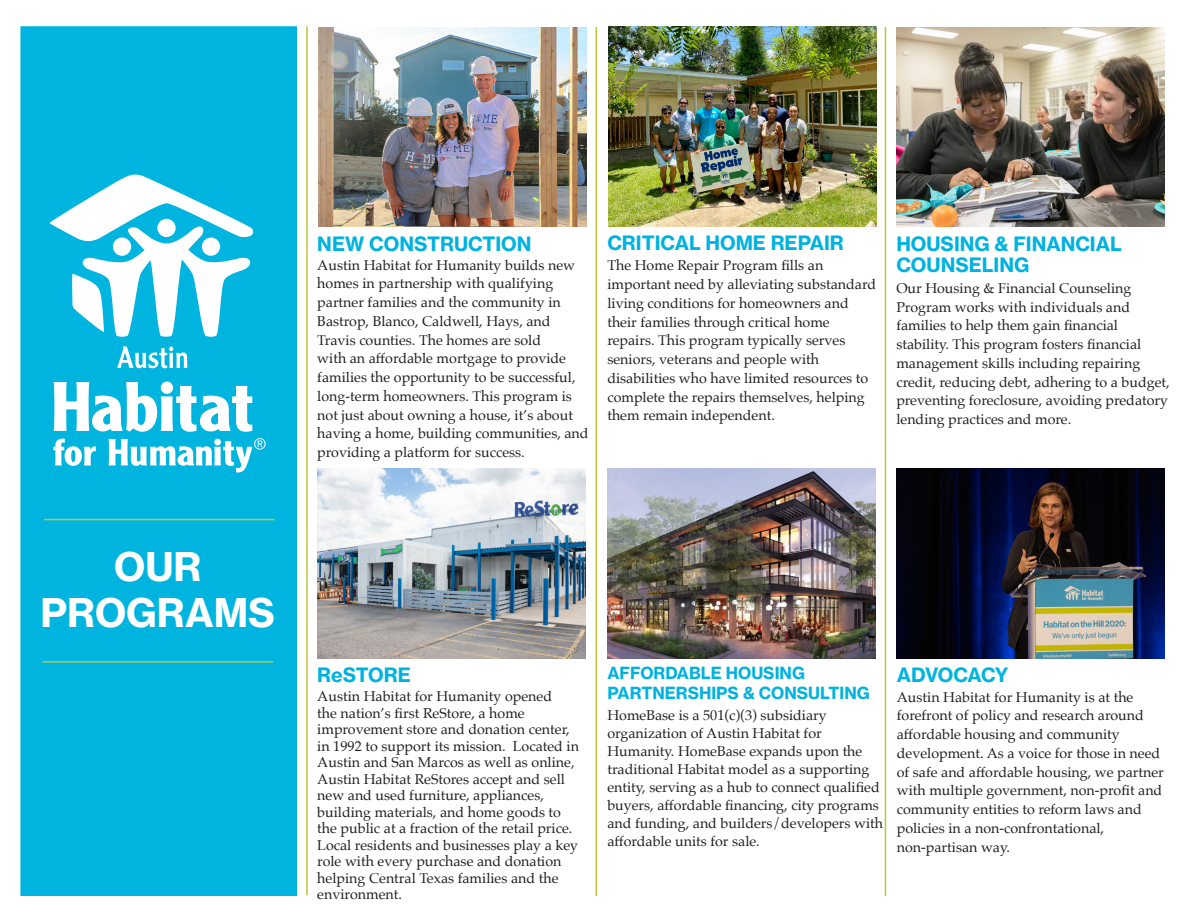
<style>
.page{position:relative;width:1188px;height:918px;background:#fff}
.page>*{position:absolute;margin:0;border:0;box-sizing:border-box;transform-origin:0 0}
.t1{font:39px "N Haas Grotesk TX Pro 75 Bd";color:#fff}
.t2{font:19.5px/21px "N Haas Grotesk TX Pro 75 Bd";color:#00b2df}
.t3{font:19.5px "N Haas Grotesk TX Pro 75 Bd";letter-spacing:-.035em;color:#00b4e0}
.t4{font:16.5px/19.8px "N Haas Grotesk TX Pro 75 Bd";color:#00b2df}
.t5{font:14.25px/18.8px "Palatino";color:#231f20}
</style>
<div class="page">
<div style="left:20px;top:26px;width:277px;height:870px;background:#00b4e0;border:2px solid #00b4e0"></div>
<img style="left:317px;top:468px;width:268px;height:191px">
<img style="left:608px;top:26px;width:268px;height:200px">
<img style="left:607px;top:468px;width:269px;height:191px">
<img style="left:897px;top:468px;width:268px;height:191px">
<img style="left:318px;top:27px;width:268px;height:200px">
<img style="left:896px;top:27px;width:268px;height:200px">
<svg style="left:49px;top:175px;width:205px;height:162px"></svg>
<svg style="left:54px;top:382px;width:198px;height:50px"></svg>
<svg style="left:53px;top:439px;width:43px;height:27px"></svg>
<svg style="left:109px;top:438px;width:157px;height:34px"></svg>
<svg style="left:117px;top:346px;width:70px;height:22px"></svg>
<hr style="left:44px;top:519px;width:231px;height:1px;background:#bdc739">
<hr style="left:596px;top:27px;width:1px;height:869px;background:#bdc739">
<hr style="left:306px;top:26px;width:2px;height:869px;background:#bdc739">
<hr style="left:885px;top:27px;width:1px;height:869px;background:#bdc739">
<hr style="left:43px;top:661px;width:230px;height:2px;background:#bdc739">
<p class="t1" style="left:114px;top:542px;width:89px">OUR</p>
<p class="t1" style="left:40px;top:588px;width:236px">PROGRAMS</p>
<p class="t2" style="left:317px;top:233px;width:216px">NEW CONSTRUCTION</p>
<p class="t5" style="left:317px;top:255px;width:273px">Austin Habitat for Humanity builds new homes in partnership with qualifying partner families and the community in Bastrop, Blanco, Caldwell, Hays, and Travis counties. The homes are sold<br>with an affordable mortgage to provide families the opportunity to be successful, long-term homeowners. This program is not just about owning a house, it’s about having a home, building communities, and providing a platform for success.</p>
<p class="t2" style="left:607px;top:233px;width:238px">CRITICAL HOME REPAIR</p>
<p class="t5" style="left:607px;top:256px;width:270px">The Home Repair Program fills an important need by alleviating substandard living conditions for homeowners and their families through critical home repairs. This program typically serves seniors, veterans and people with disabilities who have limited resources to complete the repairs themselves, helping them remain independent.</p>
<p class="t2" style="left:896px;top:233px;width:227px">HOUSING &amp; FINANCIAL<br>COUNSELING</p>
<p class="t5" style="left:896px;top:279px;width:275px">Our Housing &amp; Financial Counseling Program works with individuals and families to help them gain financial stability. This program fosters financial management skills including repairing credit, reducing debt, adhering to a budget, preventing foreclosure, avoiding predatory lending practices and more.</p>
<p class="t2" style="left:317px;top:664px;width:95px">ReSTORE</p>
<p class="t5" style="left:317px;top:688px;width:263px;line-height:16.5px">Austin Habitat for Humanity opened<br>the nation’s first ReStore, a home improvement store and donation center, in 1992 to support its mission. Located in Austin and San Marcos as well as online, Austin Habitat ReStores accept and sell new and used furniture, appliances, building materials, and home goods to the public at a fraction of the retail price.<br>Local residents and businesses play a key role with every purchase and donation helping Central Texas families and the environment.</p>
<p class="t4" style="left:607px;top:663px;width:264px">AFFORDABLE HOUSING<br>PARTNERSHIPS &amp; CONSULTING</p>
<p class="t5" style="left:607px;top:706px;width:277px;line-height:18px">HomeBase is a 501(c)(3) subsidiary organization of Austin Habitat for Humanity. HomeBase expands upon the traditional Habitat model as a supporting entity, serving as a hub to connect qualified buyers, affordable financing, city programs and funding, and builders/developers with affordable units for sale.</p>
<p class="t3" style="left:897px;top:662px;width:113px">ADVOCACY</p>
<p class="t5" style="left:897px;top:687px;width:269px">Austin Habitat for Humanity is at the forefront of policy and research around affordable housing and community development. As a voice for those in need of safe and affordable housing, we partner with multiple government, non-profit and community entities to reform laws and policies in a non-confrontational,</p>
<p class="t5" style="left:897px;top:837px;width:115px">non-partisan way.</p>
</div>
